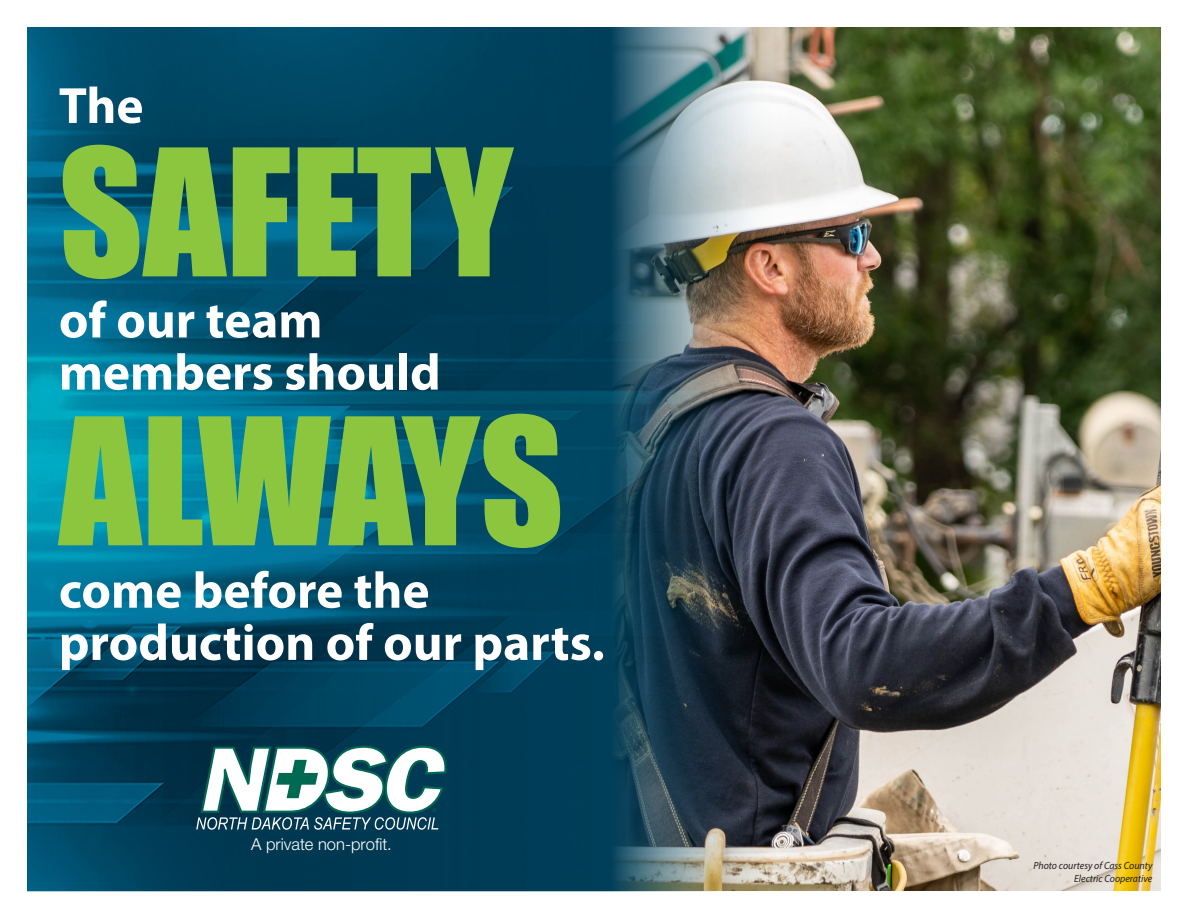
<style>
.page{position:relative;width:1188px;height:918px;background:#fff}
.page>*{position:absolute;margin:0;border:0;box-sizing:border-box;transform-origin:0 0}
.t1{font:163.2px "Impact";color:#8bc63e}
.t2{font:700 51.3px/52.2px "Myriad Pro";color:#fff}
.t3{font:300 16.5px "Helvetica Neue LT Std";color:#fff}
.Course_Description{font:italic 10.35px/12.5px "Myriad Pro";color:#231f20;text-align:right;scale:.95 1}
</style>
<div class="page">
<img style="left:782px;top:27px;width:379px;height:863px">
<img style="left:27px;top:27px;width:755px;height:864px">
<svg style="left:196px;top:746px;width:251px;height:84px"></svg>
<p class="t2" style="left:59px;top:78px;width:86px">The</p>
<p class="t1" style="left:59px;top:86px;width:456px">SAFETY</p>
<p class="t2" style="left:59px;top:292px;width:383px">of our team members should</p>
<p class="t1" style="left:59px;top:355px;width:507px">ALWAYS</p>
<p class="t2" style="left:59px;top:563px;width:547px">come before the production of our parts.</p>
<p class="t3" style="left:251px;top:834px;width:142px">A private non-profit.</p>
<p class="Course_Description" style="left:1033px;top:859px;width:127px">Photo courtesy of Cass County<br>Electric Cooperative</p>
</div>
